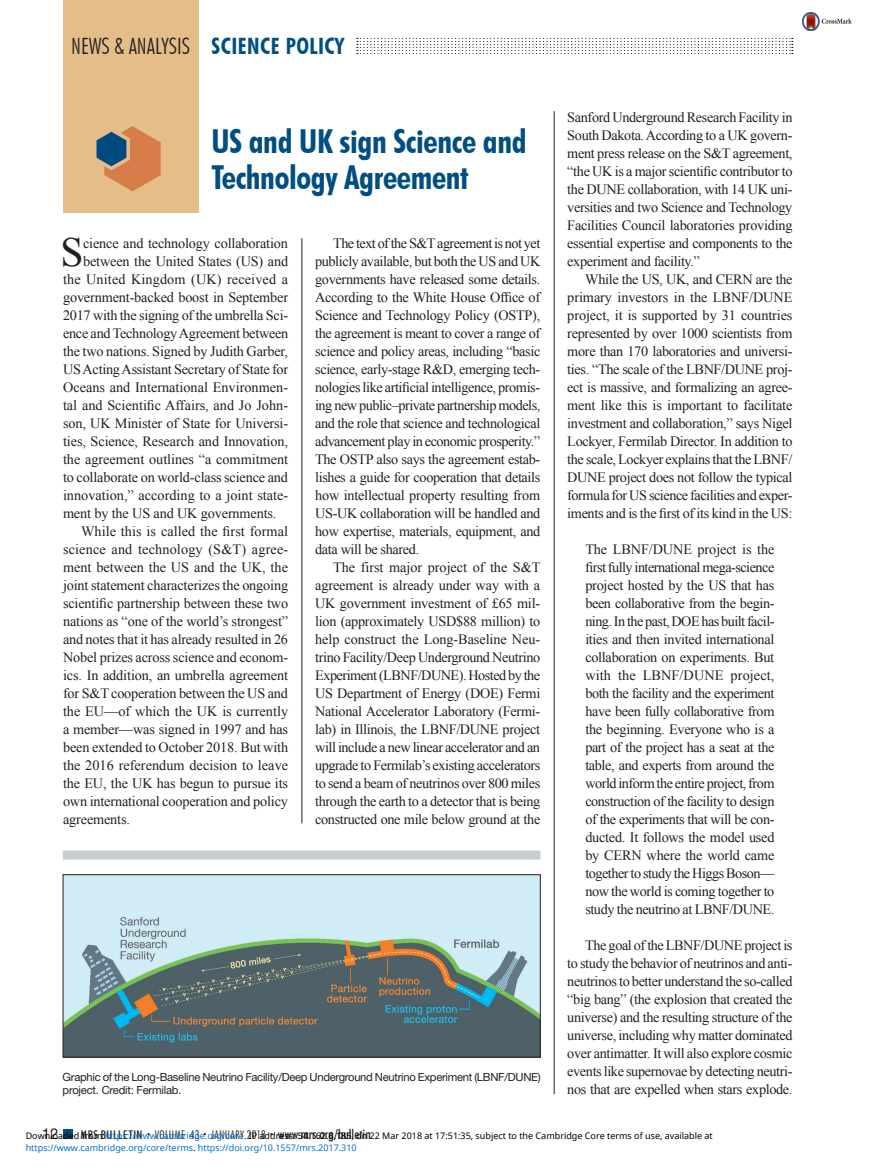
<style>
.page{position:relative;width:878px;height:1175px;background:#fff}
.page>*{position:absolute;margin:0;border:0;box-sizing:border-box;transform-origin:0 0}
.Drop_Cap{font:41.4px "Times New Roman";color:#231f20}
.t1{font:700 condensed 33px/36px "Futura BT";letter-spacing:-.01em;color:#014f80}
.t2{font:300 condensed 22.5px "Futura BT";color:#231f20}
.t3{font:700 condensed 22.5px "Futura BT";letter-spacing:.02em;color:#014f80}
.t4{font:15px "Helvetica Neue LT Std";color:#231f20}
.Body_Text_9_5_x_12_F{font:14.25px/18px "Times New Roman";letter-spacing:-.025em;color:#231f20;text-align:justify}
.Drop_Cap-2{font:14.25px "Times New Roman";letter-spacing:-.01em;color:#231f20}
.Drop_Cap-3{font:14.25px "Times New Roman";letter-spacing:.01em;color:#231f20}
.t5{font:500 condensed 13.5px "Futura BT";letter-spacing:.01em;color:#231f20}
.t6{font:11.25px/12.8px "Helvetica Neue LT Std";letter-spacing:-.025em;color:#231f20}
.t7{font:9px "Noto Sans";color:#000}
.t8{font:9px "Noto Sans";color:#0172cf}
.s1{font-size:12px}
.s2{font-weight:300;font-size:7.5px}
.s3{font-weight:300;font-size:12px}
.s4{color:#0172cf}
.s5{color:#000}
</style>
<div class="page">
<div style="left:63px;top:1130px;width:9px;height:8px;background:#014f80"></div>
<svg style="left:357px;top:38px;width:435px;height:16px"></svg>
<div style="left:63px;top:0;width:135px;height:213px;background:#e4bd89"></div>
<svg style="left:96px;top:126px;width:65px;height:65px"></svg>
<hr style="left:554px;top:111px;width:1px;height:983px;background:#231f20">
<hr style="left:301px;top:238px;width:1px;height:585px;background:#231f20">
<img style="left:65px;top:876px;width:473px;height:179px">
<div style="left:63px;top:874px;width:477px;height:183px;border:1px solid #231f20"></div>
<div style="left:63px;top:850px;width:477px;height:9px;background:#c6ced4"></div>
<img style="left:802px;top:13px;width:49px;height:17px">
<p class="t2" style="left:76px;top:33px;width:108px">NEWS &amp; EVENTS</p>
<p class="t3" style="left:212px;top:32px;width:134px">SCIENCE POLICY</p>
<p class="t2" style="left:71px;top:32px;width:120px">NEWS &amp; ANALYSIS</p>
<p class="t1" style="left:212px;top:123px;width:316px">US and UK sign Science and<br>Technology Agreement</p>
<p class="Drop_Cap" style="left:60px;top:224px;width:25px">S</p>
<p class="Drop_Cap-2" style="left:83px;top:233px;width:206px">cience and technology collaboration</p>
<p class="Drop_Cap-2" style="left:83px;top:251px;width:206px">between the United States (US) and</p>
<p class="Drop_Cap-3" style="left:63px;top:269px;width:226px">the United Kingdom (UK) received a</p>
<p class="Drop_Cap-2" style="left:63px;top:287px;width:227px">government-backed boost in September</p>
<p class="Drop_Cap-2" style="left:63px;top:305px;width:226px">2017 with the signing of the umbrella Sci-</p>
<p class="Drop_Cap-2" style="left:63px;top:323px;width:227px">ence and Technology Agreement between</p>
<p class="Drop_Cap-2" style="left:63px;top:341px;width:227px">the two nations. Signed by Judith Garber,</p>
<p class="Drop_Cap-2" style="left:63px;top:359px;width:227px">US Acting Assistant Secretary of State for</p>
<p class="Drop_Cap-2" style="left:63px;top:377px;width:226px">Oceans and International Environmen-</p>
<p class="Drop_Cap-2" style="left:63px;top:395px;width:226px">tal and Scientific Affairs, and Jo John-</p>
<p class="Drop_Cap-2" style="left:63px;top:413px;width:226px">son, UK Minister of State for Universi-</p>
<p class="Drop_Cap-2" style="left:63px;top:431px;width:227px">ties, Science, Research and Innovation,</p>
<p class="Drop_Cap-2" style="left:63px;top:449px;width:227px">the agreement outlines “a commitment</p>
<p class="Drop_Cap-2" style="left:63px;top:467px;width:226px">to collaborate on world-class science and</p>
<p class="Drop_Cap-2" style="left:63px;top:485px;width:226px">innovation,” according to a joint state-</p>
<p class="Drop_Cap-2" style="left:63px;top:503px;width:215px">ment by the US and UK governments.</p>
<p class="Body_Text_9_5_x_12_F" style="left:63px;top:522px;width:227px;text-indent:18px">While this is called the first formal science and technology (S&amp;T) agree&shy;ment between the US and the UK, the joint statement characterizes the ongoing scientific partnership between these two nations as “one of the world’s strongest” and notes that it has already resulted in 26<br>Nobel prizes across science and econom&shy;ics. In addition, an umbrella agreement for S&amp;T cooperation between the US and the EU—of which the UK is currently a member—was signed in 1997 and has been extended to October 2018. But with the 2016 referendum decision to leave the EU, the UK has begun to pursue its own international cooperation and policy agreements.</p>
<p class="Body_Text_9_5_x_12_F" style="left:315px;top:234px;width:227px;text-indent:18px">The text of the S&amp;T agreement is not yet publicly available, but both the US and UK governments have released some details.<br>According to the White House Office of Science and Technology Policy (OSTP), the agreement is meant to cover a range of science and policy areas, including “basic science, early-stage R&amp;D, emerging tech&shy;nologies like artificial intelligence, promis&shy;ing new public–private partnership models, and the role that science and technological advancement play in economic prosperity.” The OSTP also says the agreement estab&shy;lishes a guide for cooperation that details how intellectual property resulting from US-UK collaboration will be handled and how expertise, materials, equipment, and data will be shared.</p>
<p class="Body_Text_9_5_x_12_F" style="left:315px;top:558px;width:227px;text-indent:18px">The first major project of the S&amp;T agreement is already under way with a UK government investment of £65 mil&shy;lion (approximately USD$88 million) to help construct the Long-Baseline Neu&shy;trino Facility/Deep Underground Neutrino Experiment (LBNF/DUNE). Hosted by the US Department of Energy (DOE) Fermi National Accelerator Laboratory (Fermi&shy;lab) in Illinois, the LBNF/DUNE project will include a new linear accelerator and an upgrade to Fermilab’s existing accelerators to send a beam of neutrinos over 800 miles through the earth to a detector that is being constructed one mile below ground at the</p>
<p class="t6" style="left:63px;top:1070px;width:479px">Graphic of the Long-Baseline Neutrino Facility/Deep Underground Neutrino Experiment (LBNF/DUNE) project. Credit: Fermilab.</p>
<p class="Body_Text_9_5_x_12_F" style="left:567px;top:108px;width:227px">Sanford Underground Research Facility in South Dakota. According to a UK govern&shy;ment press release on the S&amp;T agreement, “the UK is a major scientific contributor to the DUNE collaboration, with 14 UK uni&shy;versities and two Science and Technology Facilities Council laboratories providing essential expertise and components to the experiment and facility.”</p>
<p class="Body_Text_9_5_x_12_F" style="left:567px;top:270px;width:227px;text-indent:18px">While the US, UK, and CERN are the primary investors in the LBNF/DUNE project, it is supported by 31 countries represented by over 1000 scientists from more than 170 laboratories and universi&shy;ties. “The scale of the LBNF/DUNE proj&shy;ect is massive, and formalizing an agree&shy;ment like this is important to facilitate investment and collaboration,” says Nigel Lockyer, Fermilab Director. In addition to the scale, Lockyer explains that the LBNF/ DUNE project does not follow the typical formula for US science facilities and exper&shy;iments and is the first of its kind in the US:</p>
<p class="Body_Text_9_5_x_12_F" style="left:585px;top:540px;width:191px">The LBNF/DUNE project is the first fully international mega-science project hosted by the US that has been collaborative from the begin&shy;ning. In the past, DOE has built facil&shy;ities and then invited international collaboration on experiments. But with the LBNF/DUNE project, both the facility and the experiment have been fully collaborative from the beginning. Everyone who is a part of the project has a seat at the table, and experts from around the world inform the entire project, from construction of the facility to design of the experiments that will be con&shy;ducted. It follows the model used by CERN where the world came together to study the Higgs Boson— now the world is coming together to study the neutrino at LBNF/DUNE.</p>
<p class="Body_Text_9_5_x_12_F" style="left:567px;top:936px;width:227px;text-indent:18px">The goal of the LBNF/DUNE project is to study the behavior of neutrinos and anti&shy;neutrinos to better understand the so-called “big bang” (the explosion that created the universe) and the resulting structure of the universe, including why matter dominated over antimatter. It will also explore cosmic events like supernovae by detecting neutri&shy;nos that are expelled when stars explode.</p>
<p class="t4" style="left:42px;top:1124px;width:18px">12</p>
<p class="t5" style="left:81px;top:1126px;width:291px"><span class="s1">MRS BULLETIN</span> <span class="s2">•</span> <span class="s3">VOLUME 43</span> <span class="s2">•</span> <span class="s3">JANUARY 2018</span> <span class="s2">•</span> www.mrs.org/bulletin</p>
<p class="t7" style="left:26px;top:1129px;width:688px">Downloaded from <span class="s4">https://www.cambridge.org/core</span>. IP address: 54.162.8.185, on 22 Mar 2018 at 17:51:35, subject to the Cambridge Core terms of use, available at</p>
<p class="t8" style="left:26px;top:1141px;width:332px">https://www.cambridge.org/core/terms<span class="s5">.</span> https://doi.org/10.1557/mrs.2017.310</p>
</div>
